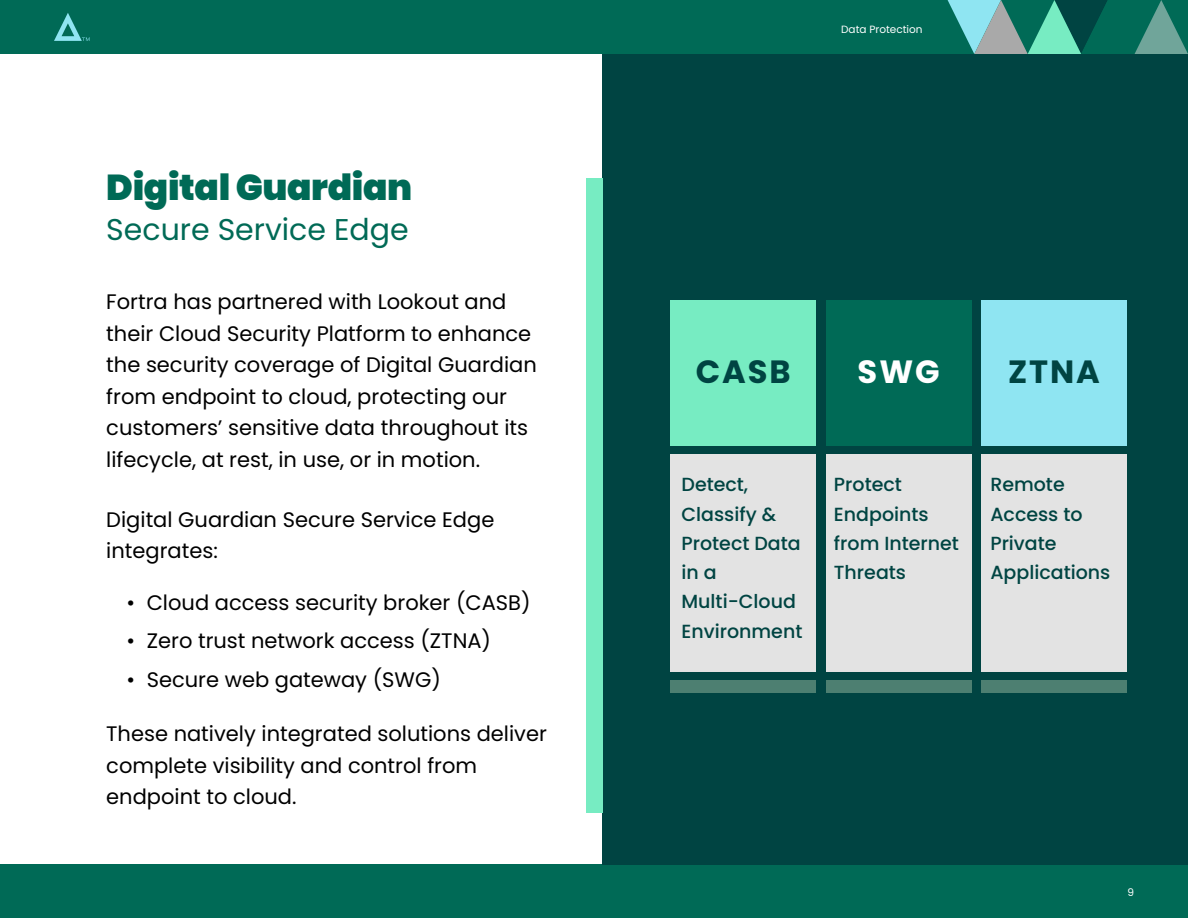
<style>
.page{position:relative;width:1188px;height:918px;background:#fff}
.page>*{position:absolute;margin:0;border:0;box-sizing:border-box;transform-origin:0 0}
.t1{font:900 36px "Poppins";letter-spacing:-.01em;color:#006a56}
.t2{font:700 32.1px "Poppins";letter-spacing:.06em;color:#004442}
.t3{font:700 32.1px "Poppins";color:#fff}
.t4{font:30px "Poppins";color:#006a56}
.t5{font:21px/31.5px "Poppins";color:#000}
.t6{font:500 19.05px/29.2px "Poppins";color:#004442}
.t7{font:10.5px "Poppins";color:#fff}
</style>
<div class="page">
<div style="left:0;top:864px;width:1188px;height:54px;background:#006a56"></div>
<div style="left:0;top:0;width:1188px;height:54px;background:#006a56"></div>
<svg style="left:948px;top:0;width:240px;height:54px"></svg>
<svg style="left:54px;top:13px;width:36px;height:28px"></svg>
<div style="left:603px;top:54px;width:585px;height:810px;background:#004442"></div>
<div style="left:671px;top:300px;width:145px;height:145px;background:#77ecc2"></div>
<div style="left:671px;top:454px;width:145px;height:217px;background:#e3e3e3"></div>
<div style="left:826px;top:454px;width:145px;height:217px;background:#e3e3e3"></div>
<div style="left:981px;top:454px;width:146px;height:217px;background:#e3e3e3"></div>
<div style="left:826px;top:300px;width:145px;height:145px;background:#006a56"></div>
<div style="left:981px;top:300px;width:146px;height:145px;background:#8fe5f2"></div>
<div style="left:671px;top:680px;width:145px;height:12px;background:#4d7f71"></div>
<div style="left:826px;top:680px;width:145px;height:12px;background:#4d7f71"></div>
<div style="left:981px;top:680px;width:146px;height:12px;background:#4d7f71"></div>
<div style="left:586px;top:178px;width:17px;height:634px;background:#77ecc2"></div>
<h1 class="t1" style="left:106px;top:166px;width:307px">Digital Guardian</h1>
<h3 class="t4" style="left:106px;top:212px;width:304px">Secure Service Edge</h3>
<p class="t5" style="left:106px;top:286px;width:432px">Fortra has partnered with Lookout and their Cloud Security Platform to enhance the security coverage of Digital Guardian from endpoint to cloud, protecting our customers’ sensitive data throughout its lifecycle, at rest, in use, or in motion.</p>
<p class="t5" style="left:106px;top:504px;width:390px">Digital Guardian Secure Service Edge integrates:</p>
<p class="t5" style="left:127px;top:587px;width:406px">• Cloud access security broker (CASB)</p>
<p class="t5" style="left:127px;top:625px;width:366px">• Zero trust network access (ZTNA)</p>
<p class="t5" style="left:127px;top:664px;width:316px">• Secure web gateway (SWG)</p>
<p class="t5" style="left:106px;top:718px;width:442px">These natively integrated solutions deliver complete visibility and control from endpoint to cloud.</p>
<p class="t7" style="left:841px;top:23px;width:83px">Data Protection</p>
<h2 class="t2" style="left:696px;top:353px;width:96px">CASB</h2>
<h2 class="t3" style="left:858px;top:353px;width:83px">SWG</h2>
<h2 class="t2" style="left:1008px;top:353px;width:93px">ZTNA</h2>
<p class="t6" style="left:682px;top:470px;width:122px">Detect,<br>Classify &amp;<br>Protect Data in a<br>Multi-Cloud<br>Environment</p>
<p class="t6" style="left:834px;top:470px;width:126px">Protect<br>Endpoints from Internet<br>Threats</p>
<p class="t6" style="left:990px;top:470px;width:122px">Remote<br>Access to<br>Private<br>Applications</p>
<p class="t7" style="left:1127px;top:887px;width:8px">9</p>
</div>
